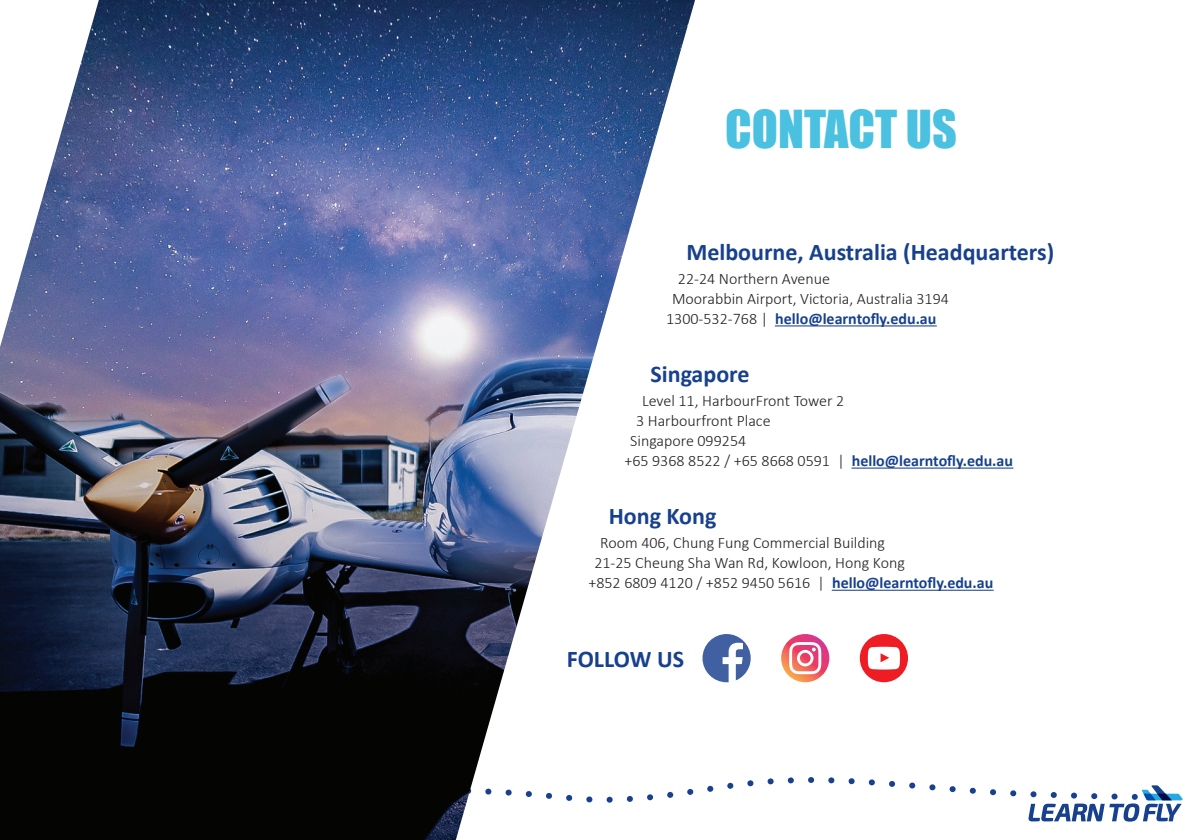
<style>
.page{position:relative;width:1191px;height:840px;background:#fff}
.page>*{position:absolute;margin:0;border:0;box-sizing:border-box;transform-origin:0 0}
.t1{font:48px "Impact";color:#4ac1e0}
.t2{font:700 24px "Calibri";color:#17418e}
.t3{font:300 16px "Calibri";color:#231f20}
.t4{font:700 16px "Calibri";color:#17418e}
.s1{font-weight:300;color:#231f20}
.s2{font-weight:700;color:#17418e}
</style>
<div class="page">
<svg style="left:707px;top:777px;width:423px;height:45px"></svg>
<svg style="left:1028px;top:784px;width:154px;height:37px"></svg>
<img style="left:0;top:0;width:695px;height:839px">
<hr style="left:775px;top:325px;width:161px;height:1px;background:#17418e">
<hr style="left:851px;top:467px;width:162px;height:1px;background:#17418e">
<hr style="left:832px;top:589px;width:161px;height:1px;background:#17418e">
<div style="left:702px;top:633px;width:48px;height:49px;background:#4160a1;border-radius:24px"></div>
<svg style="left:722px;top:642px;width:21px;height:40px"></svg>
<div style="left:859px;top:633px;width:49px;height:49px;background:#ee1d23;border-radius:24px"></div>
<svg style="left:868px;top:646px;width:32px;height:23px"></svg>
<svg style="left:781px;top:633px;width:48px;height:49px"></svg>
<svg style="left:789px;top:641px;width:32px;height:32px"></svg>
<h1 class="t1" style="left:725px;top:92px;width:233px">CONTACT US</h1>
<h2 class="t2" style="left:686px;top:235px;width:369px">Melbourne, Australia (Headquarters)</h2>
<p class="t3" style="left:678px;top:269px;width:154px">22-24 Northern Avenue</p>
<p class="t3" style="left:672px;top:289px;width:278px">Moorabbin Airport, Victoria, Australia 3194</p>
<p class="t4" style="left:666px;top:307px;width:272px"><span class="s1">1300-532-768 |</span> hello@learntofly.edu.au</p>
<h2 class="t2" style="left:650px;top:357px;width:101px">Singapore</h2>
<p class="t3" style="left:642px;top:391px;width:204px">Level 11, HarbourFront Tower 2</p>
<p class="t3" style="left:636px;top:411px;width:136px">3 Harbourfront Place</p>
<p class="t3" style="left:630px;top:431px;width:117px">Singapore 099254</p>
<p class="t3" style="left:624px;top:451px;width:390px">+65 9368 8522 / +65 8668 0591 | <span class="s2">hello@learntofly.edu.au</span></p>
<h2 class="t2" style="left:609px;top:499px;width:109px">Hong Kong</h2>
<p class="t3" style="left:600px;top:533px;width:286px">Room 406, Chung Fung Commercial Building</p>
<p class="t3" style="left:594px;top:553px;width:312px">21-25 Cheung Sha Wan Rd, Kowloon, Hong Kong</p>
<p class="t3" style="left:588px;top:573px;width:406px">+852 6809 4120 / +852 9450 5616 | <span class="s2">hello@learntofly.edu.au</span></p>
<h2 class="t2" style="left:567px;top:641px;width:119px">FOLLOW US</h2>
</div>
